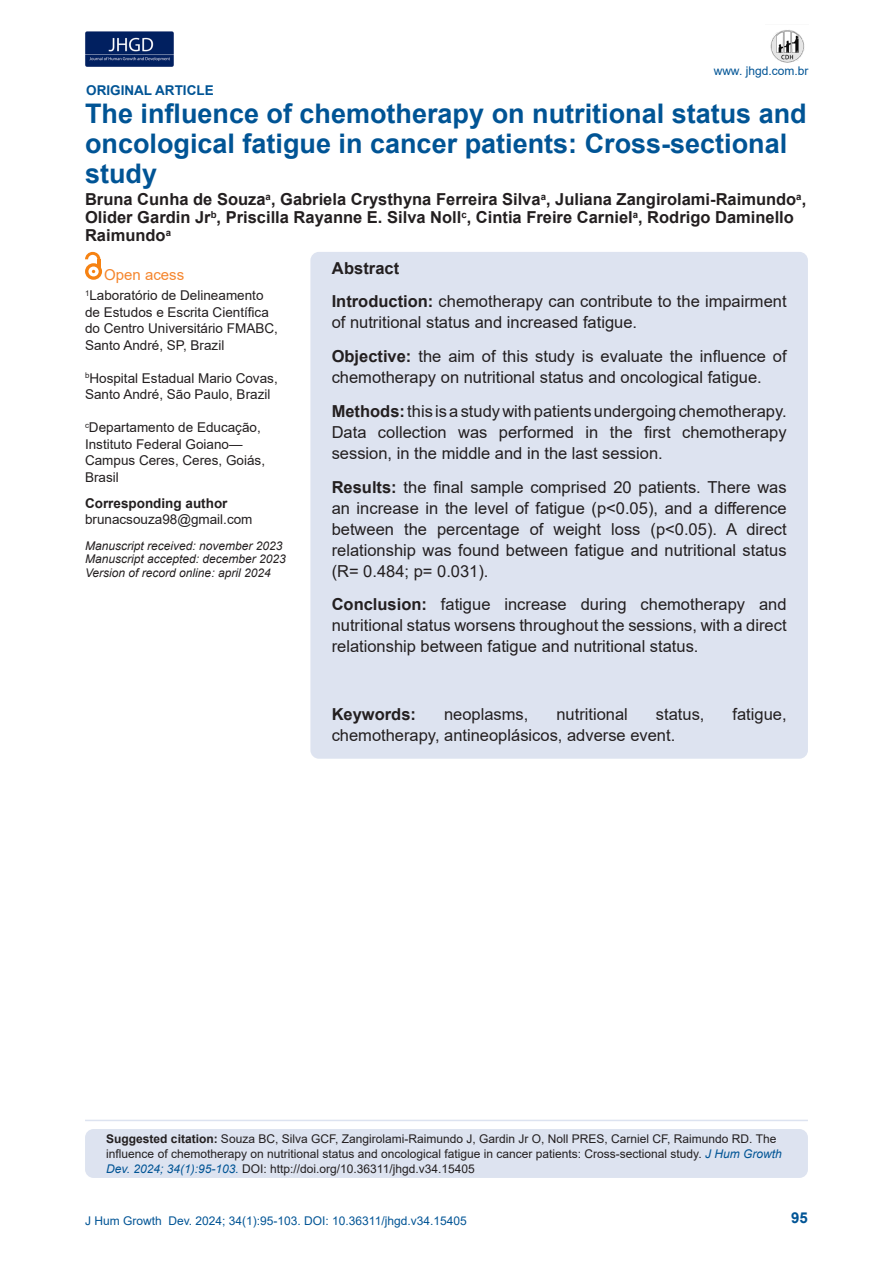
<style>
.page{position:relative;width:893px;height:1263px;background:#fff}
.page>*{position:absolute;margin:0;border:0;box-sizing:border-box;transform-origin:0 0}
.Título_4{font:700 27px/30px "Arial";color:#005495}
.t1{font:16.5px/21px "Arial";color:#231f20;text-align:justify}
.t2{font:700 16.5px/18px "Arial";color:#231f20}
.t3{font:15px "Arial";color:#f5862e}
.t4{font:700 15px "Arial";color:#005495}
.t5{font:13.5px/16.5px "Arial";color:#231f20}
.t6{font:700 13.5px "Arial";color:#231f20}
.t7{font:700 13.5px "Arial";color:#005495}
.t8{font:12px/15px "Arial";color:#231f20}
.t9{font:italic 12px "Arial";color:#231f20}
.t10{font:12px "Arial";color:#005495}
.s1{font-weight:700}
.s2{font-style:italic;color:#005495}
</style>
<div class="page">
<img style="left:85px;top:31px;width:89px;height:36px">
<img style="left:770px;top:30px;width:35px;height:33px">
<div style="left:310px;top:252px;width:498px;height:507px;background:#dde3f0;border-radius:9px"></div>
<div style="left:85px;top:1129px;width:723px;height:49px;background:#dde3f0;border-radius:9px"></div>
<svg style="left:85px;top:263px;width:17px;height:17px"></svg>
<svg style="left:88px;top:267px;width:11px;height:9px"></svg>
<svg style="left:85px;top:252px;width:15px;height:21px"></svg>
<hr style="left:85px;top:1120px;width:723px;height:1px;background:#dde3f0">
<p class="t7" style="left:86px;top:81px;width:129px">ORIGINAL ARTICLE</p>
<p class="t10" style="left:714px;top:63px;width:96px">www. jhgd.com.br</p>
<p class="Título_4" style="left:85px;top:99px;width:723px">The influence of chemotherapy on nutritional status and oncological fatigue in cancer patients: Cross-sectional study</p>
<p class="t2" style="left:85px;top:191px;width:723px">Bruna Cunha de Souza<sup>a</sup>, Gabriela Crysthyna Ferreira Silva<sup>a</sup>, Juliana Zangirolami-Raimundo<sup>a</sup>,<br>Olider Gardin Jr<sup>b</sup>, Priscilla Rayanne E. Silva Noll<sup>c</sup>, Cintia Freire Carniel<sup>a</sup>, Rodrigo Daminello<br>Raimundo<sup>a</sup></p>
<p class="t3" style="left:104px;top:264px;width:82px">Open acess</p>
<p class="t5" style="left:85px;top:287px;width:194px"><sup>1</sup>Laboratório de Delineamento de Estudos e Escrita Científica do Centro Universitário FMABC,<br>Santo André, SP, Brazil</p>
<p class="t5" style="left:85px;top:369px;width:194px"><sup>b</sup>Hospital Estadual Mario Covas,<br>Santo André, São Paulo, Brazil</p>
<p class="t5" style="left:85px;top:419px;width:182px"><sup>c</sup>Departamento de Educação,<br>Instituto Federal Goiano—<br>Campus Ceres, Ceres, Goiás,<br>Brasil</p>
<p class="t6" style="left:85px;top:494px;width:144px">Corresponding author</p>
<p class="t5" style="left:85px;top:511px;width:169px">brunacsouza98@gmail.com</p>
<p class="t9" style="left:85px;top:538px;width:199px">Manuscript received: november 2023</p>
<p class="t9" style="left:85px;top:551px;width:202px">Manuscript accepted: december 2023</p>
<p class="t9" style="left:85px;top:565px;width:187px">Version of record online: april 2024</p>
<p class="t2" style="left:332px;top:259px;width:69px">Abstract</p>
<p class="t1" style="left:332px;top:291px;width:456px"><span class="s1">Introduction:</span> chemotherapy can contribute to the impairment of nutritional status and increased fatigue.</p>
<p class="t1" style="left:332px;top:346px;width:456px"><span class="s1">Objective:</span> the aim of this study is evaluate the influence of chemotherapy on nutritional status and oncological fatigue.</p>
<p class="t1" style="left:332px;top:400px;width:456px"><span class="s1">Methods:</span> this is a study with patients undergoing chemotherapy.<br>Data collection was performed in the first chemotherapy session, in the middle and in the last session.</p>
<p class="t1" style="left:332px;top:476px;width:456px"><span class="s1">Results:</span> the final sample comprised 20 patients. There was an increase in the level of fatigue (p&lt;0.05), and a difference between the percentage of weight loss (p&lt;0.05). A direct relationship was found between fatigue and nutritional status (R= 0.484; p= 0.031).</p>
<p class="t1" style="left:332px;top:594px;width:456px"><span class="s1">Conclusion:</span> fatigue increase during chemotherapy and nutritional status worsens throughout the sessions, with a direct relationship between fatigue and nutritional status.</p>
<p class="t2" style="left:332px;top:705px;width:86px">Keywords:</p>
<p class="t1" style="left:444px;top:703px;width:86px">neoplasms,</p>
<p class="t1" style="left:556px;top:703px;width:73px">nutritional</p>
<p class="t1" style="left:656px;top:703px;width:50px">status,</p>
<p class="t1" style="left:732px;top:703px;width:56px">fatigue,</p>
<p class="t1" style="left:332px;top:724px;width:345px">chemotherapy, antineoplásicos, adverse event.</p>
<p class="t8" style="left:106px;top:1131px;width:677px"><span class="s1">Suggested citation:</span> Souza BC, Silva GCF, Zangirolami-Raimundo J, Gardin Jr O, Noll PRES, Carniel CF, Raimundo RD. The influence of chemotherapy on nutritional status and oncological fatigue in cancer patients: Cross-sectional study. <span class="s2">J Hum Growth<br>Dev. 2024; 34(1):95-103.</span> DOI: http://doi.org/10.36311/jhgd.v34.15405</p>
<p class="t10" style="left:85px;top:1212px;width:383px">J Hum Growth Dev. 2024; 34(1):95-103. DOI: 10.36311/jhgd.v34.15405</p>
<p class="t4" style="left:791px;top:1207px;width:18px">95</p>
</div>
